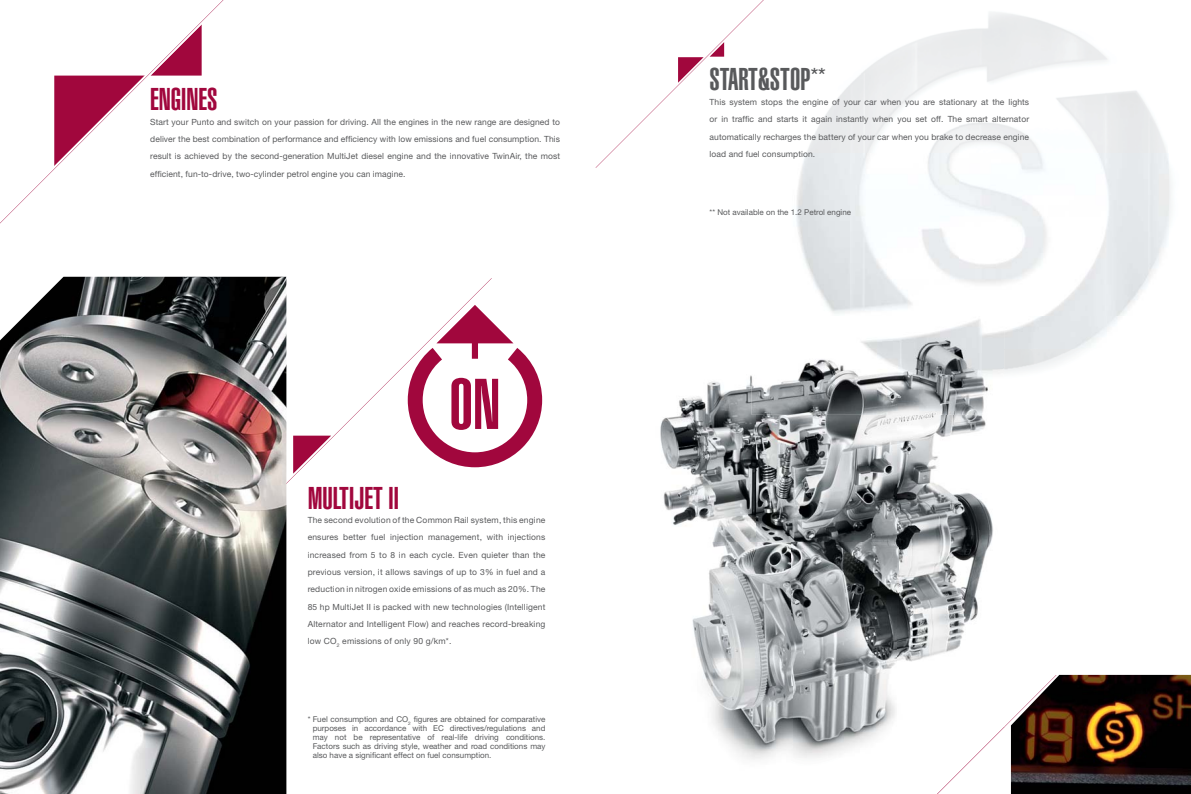
<style>
.page{position:relative;width:1191px;height:794px;background:#fff}
.page>*{position:absolute;margin:0;border:0;box-sizing:border-box;transform-origin:0 0}
.t1{font:900 extra-condensed 70.4px "Helvetica";color:#a1073d}
.t2{font:900 extra-condensed 31px "Helvetica";color:#a1073d}
.t3{font:900 extra-condensed 31px "Helvetica";color:#58595b}
.t4{font:8.5px/17.3px "Helvetica Neue LT Std";letter-spacing:.01em;color:#58595b;text-align:justify}
.t5{font:8px/9px "Helvetica Neue LT Std";color:#58595b;text-align:justify}
</style>
<div class="page">
<img style="left:1168px;top:153px;width:3px;height:94px">
<svg style="left:595px;top:0;width:169px;height:168px"></svg>
<svg style="left:0;top:0;width:224px;height:224px"></svg>
<svg style="left:286px;top:278px;width:206px;height:452px"></svg>
<img style="left:1058px;top:675px;width:133px;height:119px">
<svg style="left:1004px;top:675px;width:54px;height:119px"></svg>
<svg style="left:408px;top:305px;width:134px;height:162px"></svg>
<img style="left:660px;top:375px;width:96px;height:168px">
<img style="left:756px;top:415px;width:142px;height:128px">
<img style="left:898px;top:415px;width:95px;height:247px">
<img style="left:692px;top:543px;width:206px;height:217px">
<img style="left:751px;top:328px;width:253px;height:87px">
<img style="left:937px;top:727px;width:67px;height:67px">
<img style="left:0;top:277px;width:286px;height:517px">
<h2 class="t2" style="left:150px;top:87px;width:69px">ENGINES</h2>
<p class="t4" style="left:150px;top:114px;width:411px">Start your Punto and switch on your passion for driving. All the engines in the new range are designed to deliver the best combination of performance and efficiency with low emissions and fuel consumption. This result is achieved by the second-generation MultiJet diesel engine and the innovative TwinAir, the most efficient, fun-to-drive, two-cylinder petrol engine you can imagine.</p>
<h2 class="t2" style="left:308px;top:487px;width:93px">MULTIJET II</h2>
<h1 class="t1" style="left:449px;top:379px;width:52px">ON</h1>
<p class="t4" style="left:308px;top:512px;width:239px">The second evolution of the Common Rail system, this engine ensures better fuel injection management, with injections increased from 5 to 8 in each cycle. Even quieter than the previous version, it allows savings of up to 3% in fuel and a reduction in nitrogen oxide emissions of as much as 20%. The 85 hp MultiJet II is packed with new technologies (Intelligent Alternator and Intelligent Flow) and reaches record-breaking low CO<sub>2</sub> emissions of only 90 g/km*.</p>
<p class="t5" style="left:313px;top:715px;width:234px;text-indent:-5px">* Fuel consumption and CO<sub>2</sub> figures are obtained for comparative purposes in accordance with EC directives/regulations and may not be representative of real-life driving conditions.<br>Factors such as driving style, weather and road conditions may also have a significant effect on fuel consumption.</p>
<h2 class="t3" style="left:709px;top:68px;width:118px">START&amp;STOP<sup>**</sup></h2>
<p class="t4" style="left:709px;top:94px;width:321px">This system stops the engine of your car when you are stationary at the lights or in traffic and starts it again instantly when you set off. The smart alternator automatically recharges the battery of your car when you brake to decrease engine load and fuel consumption.</p>
<p class="t5" style="left:709px;top:209px;width:143px">** Not available on the 1.2 Petrol engine</p>
</div>
